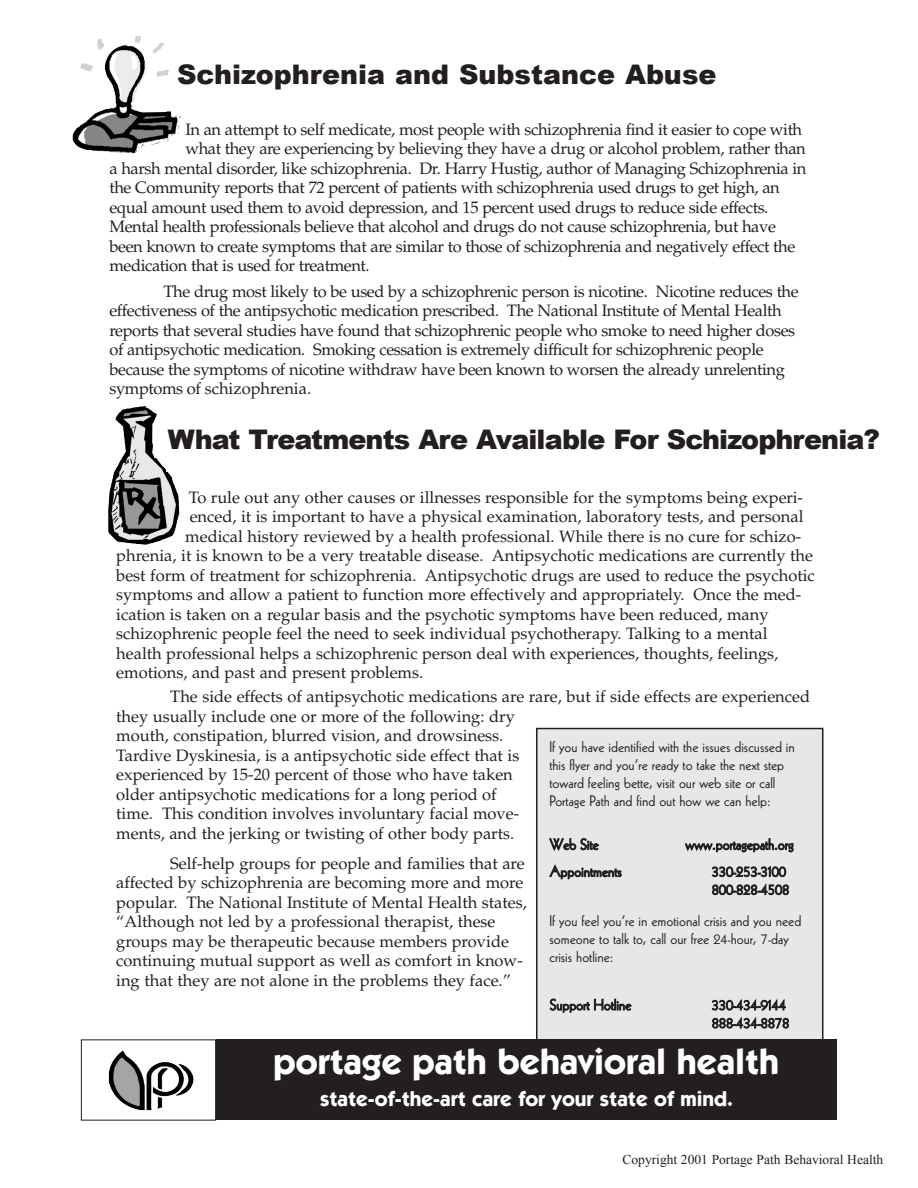
<style>
.page{position:relative;width:918px;height:1188px;background:#fff}
.page>*{position:absolute;margin:0;border:0;box-sizing:border-box;transform-origin:0 0}
.t1{font:700 36px "ITC Kabel Std";color:#fff}
.t2{font:900 27px "Arial";letter-spacing:-.03em;color:#231f20}
.t3{font:900 27px "Arial";color:#231f20}
.t4{font:700 21px "ITC Kabel Std";color:#fff}
.t5{font:16.5px/19.5px "Palatino LT Std";color:#231f20}
.t6{font:16.5px/19.5px "Palatino LT Std";letter-spacing:-.025em;color:#231f20}
.t7{font:15px/18px "Kabel LT Std";color:#231f20}
.t8{font:13.5px "Times New Roman";color:#231f20}
</style>
<div class="page">
<img style="left:73px;top:36px;width:108px;height:118px">
<img style="left:108px;top:406px;width:71px;height:139px">
<div style="left:537px;top:729px;width:286px;height:347px;background:#e6e7e9"></div>
<div style="left:536px;top:728px;width:287px;height:348px;border:2px solid #231f20"></div>
<div style="left:216px;top:1040px;width:621px;height:80px;background:#231f20"></div>
<img style="left:109px;top:1051px;width:85px;height:59px">
<div style="left:81px;top:1040px;width:135px;height:80px;border:1px solid #231f20"></div>
<div style="left:176px;top:63px;width:629px;height:45px;background:#fff"></div>
<div style="left:166px;top:428px;width:727px;height:43px;background:#fff"></div>
<h2 class="t3" style="left:177px;top:54px;width:541px">Schizophrenia and Substance Abuse</h2>
<p class="t6" style="left:185px;top:120px;width:618px">In an attempt to self medicate, most people with schizophrenia find it easier to cope with</p>
<p class="t6" style="left:185px;top:139px;width:622px">what they are experiencing by believing they have a drug or alcohol problem, rather than</p>
<p class="t6" style="left:109px;top:159px;width:699px">a harsh mental disorder, like schizophrenia. Dr. Harry Hustig, author of Managing Schizophrenia in</p>
<p class="t6" style="left:109px;top:178px;width:672px">the Community reports that 72 percent of patients with schizophrenia used drugs to get high, an</p>
<p class="t6" style="left:109px;top:198px;width:660px">equal amount used them to avoid depression, and 15 percent used drugs to reduce side effects.</p>
<p class="t6" style="left:109px;top:217px;width:668px">Mental health professionals believe that alcohol and drugs do not cause schizophrenia, but have</p>
<p class="t6" style="left:109px;top:237px;width:687px">been known to create symptoms that are similar to those of schizophrenia and negatively effect the</p>
<p class="t6" style="left:109px;top:256px;width:262px">medication that is used for treatment.</p>
<p class="t6" style="left:109px;top:282px;width:691px;text-indent:54px">The drug most likely to be used by a schizophrenic person is nicotine. Nicotine reduces the effectiveness of the antipsychotic medication prescribed. The National Institute of Mental Health reports that several studies have found that schizophrenic people who smoke to need higher doses of antipsychotic medication. Smoking cessation is extremely difficult for schizophrenic people because the symptoms of nicotine withdraw have been known to worsen the already unrelenting symptoms of schizophrenia.</p>
<h2 class="t2" style="left:168px;top:419px;width:714px">What Treatments Are Available For Schizophrenia?</h2>
<p class="t5" style="left:189px;top:488px;width:616px">To rule out any other causes or illnesses responsible for the symptoms being experi-</p>
<p class="t5" style="left:190px;top:507px;width:615px">enced, it is important to have a physical examination, laboratory tests, and personal</p>
<p class="t5" style="left:185px;top:527px;width:618px">medical history reviewed by a health professional. While there is no cure for schizo-</p>
<p class="t5" style="left:116px;top:546px;width:698px">phrenia, it is known to be a very treatable disease. Antipsychotic medications are currently the</p>
<p class="t5" style="left:116px;top:566px;width:700px">best form of treatment for schizophrenia. Antipsychotic drugs are used to reduce the psychotic</p>
<p class="t5" style="left:116px;top:585px;width:687px">symptoms and allow a patient to function more effectively and appropriately. Once the med-</p>
<p class="t5" style="left:116px;top:605px;width:654px">ication is taken on a regular basis and the psychotic symptoms have been reduced, many</p>
<p class="t5" style="left:116px;top:624px;width:653px">schizophrenic people feel the need to seek individual psychotherapy. Talking to a mental</p>
<p class="t5" style="left:116px;top:644px;width:664px">health professional helps a schizophrenic person deal with experiences, thoughts, feelings,</p>
<p class="t5" style="left:116px;top:663px;width:309px">emotions, and past and present problems.</p>
<p class="t5" style="left:116px;top:687px;width:695px;text-indent:54px">The side effects of antipsychotic medications are rare, but if side effects are experienced they usually include one or more of the following: dry<br>mouth, constipation, blurred vision, and drowsiness.<br>Tardive Dyskinesia, is a antipsychotic side effect that is<br>experienced by 15-20 percent of those who have taken<br>older antipsychotic medications for a long period of<br>time. This condition involves involuntary facial move-<br>ments, and the jerking or twisting of other body parts.</p>
<p class="t5" style="left:116px;top:854px;width:412px;text-indent:54px">Self-help groups for people and families that are affected by schizophrenia are becoming more and more popular. The National Institute of Mental Health states, “Although not led by a professional therapist, these groups may be therapeutic because members provide continuing mutual support as well as comfort in know&shy;ing that they are not alone in the problems they face.”</p>
<p class="t7" style="left:549px;top:738px;width:247px">If you have identified with the issues discussed in this flyer and you’re ready to take the next step toward feeling bette, visit our web site or call Portage Path and find out how we can help:</p>
<p class="t7" style="left:550px;top:835px;width:50px">Web Site</p>
<p class="t7" style="left:685px;top:835px;width:110px">www.portagepath.org</p>
<p class="t7" style="left:550px;top:862px;width:74px">Appointments</p>
<p class="t7" style="left:712px;top:862px;width:79px">330-253-3100<br>800-828-4508</p>
<p class="t7" style="left:549px;top:912px;width:253px">If you feel you’re in emotional crisis and you need someone to talk to, call our free 24-hour, 7-day crisis hotline:</p>
<p class="t7" style="left:550px;top:996px;width:83px">Support Hotline</p>
<p class="t7" style="left:712px;top:996px;width:79px">330-434-9144<br>888-434-8878</p>
<h1 class="t1" style="left:274px;top:1040px;width:507px">portage path behavioral health</h1>
<p class="t4" style="left:320px;top:1086px;width:414px">state-of-the-art care for your state of mind.</p>
<p class="t8" style="left:622px;top:1152px;width:262px">Copyright 2001 Portage Path Behavioral Health</p>
</div>
